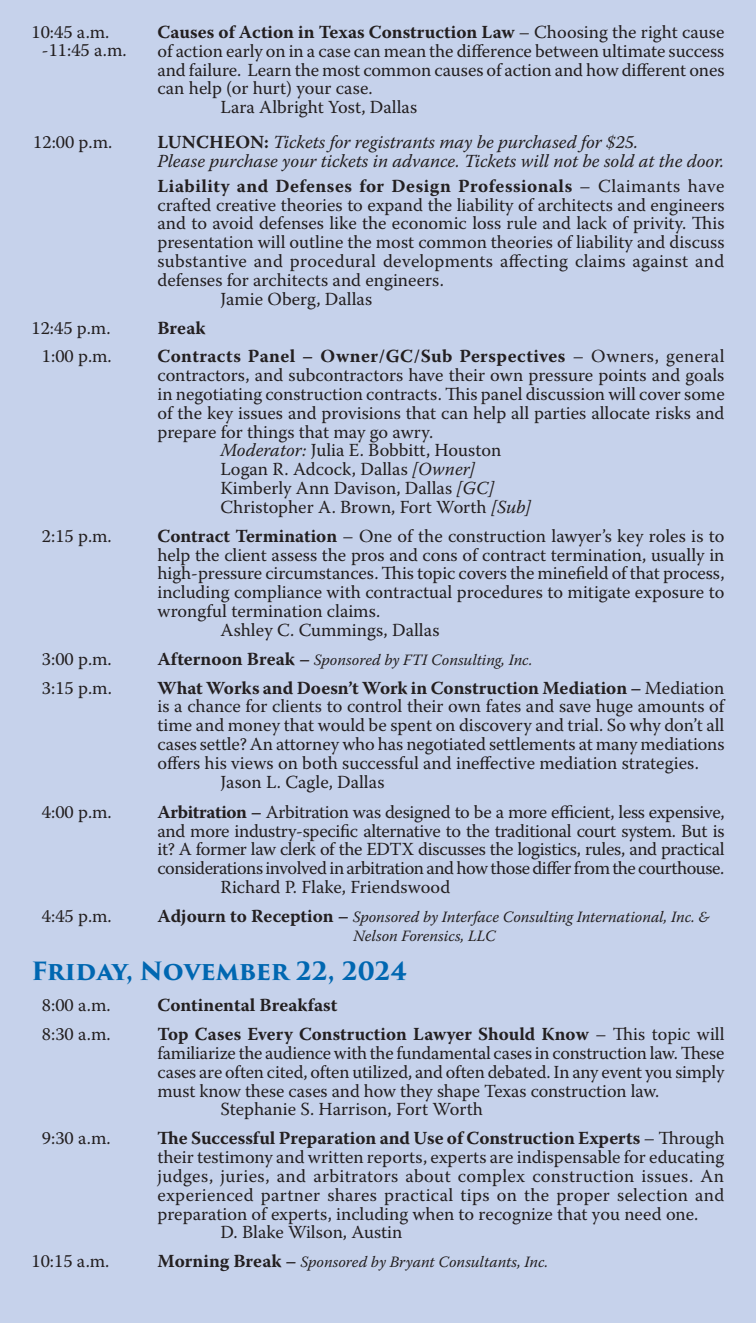
<style>
.page{position:relative;width:756px;height:1323px;background:#c6d2eb}
.page>*{position:absolute;margin:0;border:0;box-sizing:border-box;transform-origin:0 0}
.Session_Title{font:700 24.5px "Trajan Pro 3";letter-spacing:-.01em;color:#0067b1}
.Session_Title-2{font:18.38px/18.9px "Warnock Pro";color:#231f20;text-align:justify}
.Speaker_Name{font:18.38px/18.9px "Warnock Pro";color:#231f20;text-align:justify}
.Speaker_Name-2{font:italic 18.38px/18.9px "Warnock Pro";color:#231f20}
.Speaker_Name-3{font:700 18.38px "Warnock Pro";color:#231f20}
.Session_Title-3{font:700 18.38px "Warnock Pro";color:#231f20}
.Session_Title-4{font:italic 15.75px/18.9px "Warnock Pro";color:#231f20}
.s1{font-weight:700}
.s2{font-weight:700;font-style:normal}
.s3{font-style:italic}
.s4{font-weight:700;font-style:normal;font-size:18.38px}
</style>
<div class="page">
<p class="Session_Title-2" style="left:32px;top:22px;width:79px">10:45 a.m.</p>
<p class="Session_Title-2" style="left:158px;top:22px;width:569px"><span class="s1">Causes of Action in Texas Construction Law</span> – Choosing the right cause of action early on in a case can mean the difference between ultimate success and failure. Learn the most common causes of action and how different ones can help (or hurt) your case.</p>
<p class="Session_Title-2" style="left:221px;top:97px;width:198px">Lara Albright Yost, Dallas</p>
<p class="Speaker_Name" style="left:33px;top:132px;width:81px">12:00 p.m.</p>
<p class="Speaker_Name-2" style="left:158px;top:132px;width:568px"><span class="s2">LUNCHEON:</span> Tickets for registrants may be purchased for $25.<br>Please purchase your tickets in advance. Tickets will not be sold at the door.</p>
<p class="Session_Title-2" style="left:157px;top:176px;width:569px"><span class="s1">Liability and Defenses for Design Professionals</span> – Claimants have crafted creative theories to expand the liability of architects and engineers and to avoid defenses like the economic loss rule and lack of privity. This presentation will outline the most common theories of liability and discuss substantive and procedural developments affecting claims against and defenses for architects and engineers.</p>
<p class="Session_Title-2" style="left:221px;top:289px;width:153px">Jamie Oberg, Dallas</p>
<p class="Session_Title-2" style="left:32px;top:318px;width:81px">12:45 p.m.</p>
<p class="Session_Title-3" style="left:158px;top:316px;width:49px">Break</p>
<p class="Session_Title-2" style="left:42px;top:347px;width:71px">1:00 p.m.</p>
<p class="Session_Title-2" style="left:158px;top:347px;width:569px"><span class="s1">Contracts Panel – Owner/GC/Sub Perspectives</span> – Owners, general contractors, and subcontractors have their own pressure points and goals in negotiating construction contracts. This panel discussion will cover some of the key issues and provisions that can help all parties allocate risks and prepare for things that may go awry.</p>
<p class="Speaker_Name" style="left:220px;top:441px;width:282px"><span class="s3">Moderator:</span> Julia E. Bobbitt, Houston</p>
<p class="Speaker_Name" style="left:221px;top:459px;width:256px">Logan R. Adcock, Dallas <span class="s3">[Owner]</span></p>
<p class="Speaker_Name" style="left:221px;top:478px;width:275px">Kimberly Ann Davison, Dallas <span class="s3">[GC]</span></p>
<p class="Speaker_Name" style="left:221px;top:497px;width:312px">Christopher A. Brown, Fort Worth <span class="s3">[Sub]</span></p>
<p class="Session_Title-2" style="left:42px;top:526px;width:71px">2:15 p.m.</p>
<p class="Session_Title-2" style="left:158px;top:526px;width:569px"><span class="s1">Contract Termination</span> – One of the construction lawyer’s key roles is to help the client assess the pros and cons of contract termination, usually in high-pressure circumstances. This topic covers the minefield of that process, including compliance with contractual procedures to mitigate exposure to wrongful termination claims.</p>
<p class="Session_Title-2" style="left:221px;top:620px;width:220px">Ashley C. Cummings, Dallas</p>
<p class="Session_Title-2" style="left:42px;top:649px;width:71px">3:00 p.m.</p>
<p class="Session_Title-4" style="left:158px;top:650px;width:377px"><span class="s4">Afternoon Break –</span> Sponsored by FTI Consulting, Inc.</p>
<p class="Speaker_Name" style="left:42px;top:678px;width:71px">3:15 p.m.</p>
<p class="Speaker_Name" style="left:158px;top:678px;width:569px"><span class="s1">What Works and Doesn’t Work in Construction Mediation –</span> Mediation is a chance for clients to control their own fates and save huge amounts of time and money that would be spent on discovery and trial. So why don’t all cases settle? An attorney who has negotiated settlements at many mediations offers his views on both successful and ineffective mediation strategies.</p>
<p class="Session_Title-2" style="left:221px;top:772px;width:166px">Jason L. Cagle, Dallas</p>
<p class="Session_Title-2" style="left:42px;top:802px;width:71px">4:00 p.m.</p>
<p class="Session_Title-2" style="left:157px;top:802px;width:569px"><span class="s1">Arbitration –</span> Arbitration was designed to be a more efficient, less expensive, and more industry-specific alternative to the traditional court system. But is it? A former law clerk of the EDTX discusses the logistics, rules, and practical considerations involved in arbitration and how those differ from the courthouse.</p>
<p class="Session_Title-2" style="left:221px;top:877px;width:231px">Richard P. Flake, Friendswood</p>
<p class="Session_Title-2" style="left:42px;top:906px;width:71px">4:45 p.m.</p>
<p class="Session_Title-4" style="left:353px;top:907px;width:358px;text-indent:-196px"><span class="s4">Adjourn to Reception –</span> Sponsored by Interface Consulting International, Inc. &amp;<br>Nelson Forensics, LLC</p>
<p class="Session_Title" style="left:32px;top:953px;width:377px">Friday, November 22, 2024</p>
<p class="Speaker_Name" style="left:42px;top:995px;width:70px">8:00 a.m.</p>
<p class="Speaker_Name-3" style="left:158px;top:994px;width:181px">Continental Breakfast</p>
<p class="Session_Title-2" style="left:42px;top:1024px;width:70px">8:30 a.m.</p>
<p class="Session_Title-2" style="left:158px;top:1024px;width:569px"><span class="s1">Top Cases Every Construction Lawyer Should Know</span> – This topic will familiarize the audience with the fundamental cases in construction law. These cases are often cited, often utilized, and often debated. In any event you simply must know these cases and how they shape Texas construction law.</p>
<p class="Session_Title-2" style="left:221px;top:1100px;width:264px">Stephanie S. Harrison, Fort Worth</p>
<p class="Session_Title-2" style="left:42px;top:1128px;width:70px">9:30 a.m.</p>
<p class="Session_Title-2" style="left:158px;top:1128px;width:568px"><span class="s1">The Successful Preparation and Use of Construction Experts</span> – Through their testimony and written reports, experts are indispensable for educating judges, juries, and arbitrators about complex construction issues. An experienced partner shares practical tips on the proper selection and preparation of experts, including when to recognize that you need one.</p>
<p class="Session_Title-2" style="left:221px;top:1223px;width:183px">D. Blake Wilson, Austin</p>
<p class="Session_Title-2" style="left:32px;top:1251px;width:79px">10:15 a.m.</p>
<p class="Session_Title-4" style="left:157px;top:1252px;width:392px"><span class="s4">Morning Break –</span> Sponsored by Bryant Consultants, Inc.</p>
<p class="Session_Title-2" style="left:42px;top:41px;width:86px">-11:45 a.m.</p>
</div>
